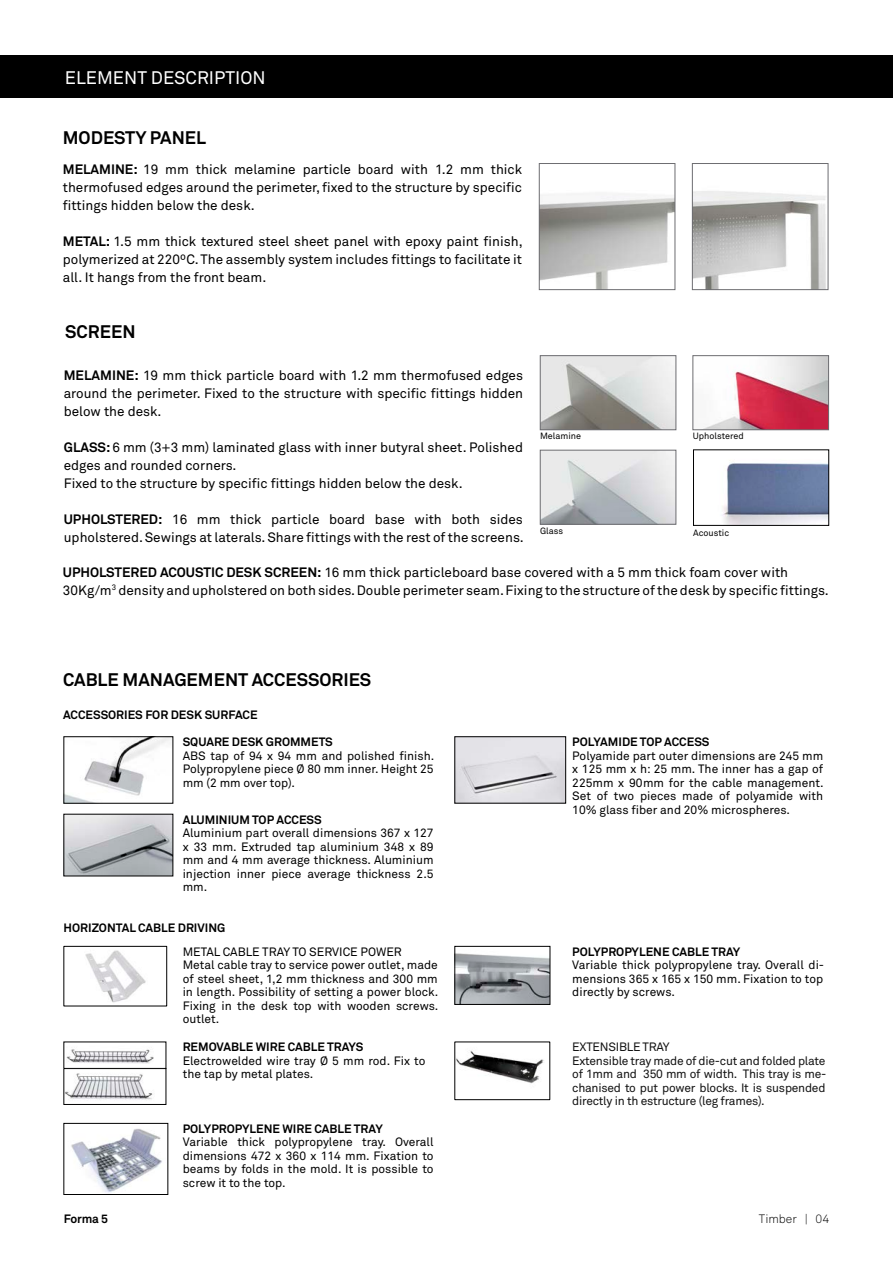
<style>
.page{position:relative;width:893px;height:1263px;background:#fff}
.page>*{position:absolute;margin:0;border:0;box-sizing:border-box;transform-origin:0 0}
.t1{font:700 18px "Akkurat";color:#000}
.t2{font:18px "Akkurat";color:#fff}
.t3{font:13.5px/18px "Akkurat";color:#000;text-align:justify}
.t4{font:12px/13.5px "Akkurat";color:#000;text-align:justify}
.t5{font:700 12px "Akkurat";color:#000}
.t6{font:12px/13.5px "Akkurat";letter-spacing:-.02em;color:#121212}
.t7{font:300 12px "Akkurat";color:#000}
.t8{font:9px "Akkurat";color:#000}
.s1{font-weight:700}
</style>
<div class="page">
<div style="left:0;top:55px;width:893px;height:43px;background:#000"></div>
<img style="left:542px;top:357px;width:132px;height:71px">
<div style="left:540px;top:355px;width:136px;height:75px;border:1px solid #6d6d71"></div>
<img style="left:542px;top:452px;width:132px;height:70px">
<div style="left:540px;top:450px;width:136px;height:74px;border:1px solid #6d6d71"></div>
<img style="left:705px;top:357px;width:122px;height:71px">
<div style="left:693px;top:355px;width:136px;height:75px;border:1px solid #6d6d71"></div>
<img style="left:722px;top:463px;width:105px;height:61px">
<div style="left:693px;top:450px;width:136px;height:76px;border:1px solid #000"></div>
<img style="left:66px;top:738px;width:105px;height:63px">
<div style="left:64px;top:736px;width:109px;height:67px;border:1px solid #000"></div>
<img style="left:66px;top:816px;width:105px;height:58px">
<img style="left:457px;top:738px;width:107px;height:63px">
<div style="left:455px;top:736px;width:111px;height:67px;border:1px solid #000"></div>
<img style="left:85px;top:950px;width:61px;height:53px">
<div style="left:64px;top:946px;width:103px;height:60px;border:1px solid #000"></div>
<img style="left:457px;top:953px;width:91px;height:49px">
<div style="left:455px;top:946px;width:95px;height:58px;border:1px solid #000"></div>
<img style="left:457px;top:1050px;width:87px;height:34px">
<div style="left:455px;top:1042px;width:95px;height:58px;border:1px solid #000"></div>
<img style="left:67px;top:1049px;width:87px;height:15px">
<img style="left:66px;top:1073px;width:87px;height:27px">
<div style="left:64px;top:1068px;width:102px;height:37px;border:1px solid #000"></div>
<img style="left:71px;top:1128px;width:91px;height:65px">
<div style="left:64px;top:1123px;width:104px;height:72px;border:1px solid #000"></div>
<img style="left:694px;top:191px;width:132px;height:97px">
<div style="left:692px;top:163px;width:136px;height:127px;border:1px solid #6d6d71"></div>
<img style="left:541px;top:194px;width:132px;height:94px">
<div style="left:539px;top:163px;width:136px;height:127px;border:1px solid #6d6d71"></div>
<h1 class="t2" style="left:65px;top:66px;width:202px">ELEMENT DESCRIPTION</h1>
<h1 class="t1" style="left:63px;top:126px;width:145px">MODESTY PANEL</h1>
<p class="t3" style="left:63px;top:160px;width:461px"><span class="s1">MELAMINE:</span> 19 mm thick melamine particle board with 1.2 mm thick thermofused edges around the perimeter, fixed to the structure by specific fittings hidden below the desk.</p>
<p class="t3" style="left:63px;top:232px;width:461px"><span class="s1">METAL:</span> 1.5 mm thick textured steel sheet panel with epoxy paint finish, polymerized at 220ºC. The assembly system includes fittings to facilitate it all. It hangs from the front beam.</p>
<h1 class="t1" style="left:65px;top:321px;width:72px">SCREEN</h1>
<p class="t3" style="left:64px;top:366px;width:461px"><span class="s1">MELAMINE:</span> 19 mm thick particle board with 1.2 mm thermofused edges around the perimeter. Fixed to the structure with specific fittings hidden below the desk.</p>
<p class="t3" style="left:64px;top:438px;width:461px;text-align:left"><span class="s1">GLASS:</span> 6 mm (3+3 mm) laminated glass with inner butyral sheet. Polished edges and rounded corners.<br>Fixed to the structure by specific fittings hidden below the desk.</p>
<p class="t3" style="left:64px;top:510px;width:461px"><span class="s1">UPHOLSTERED:</span> 16 mm thick particle board base with both sides upholstered. Sewings at laterals. Share fittings with the rest of the screens.</p>
<p class="t3" style="left:63px;top:563px;width:767px"><span class="s1">UPHOLSTERED ACOUSTIC DESK SCREEN:</span> 16 mm thick particleboard base covered with a 5 mm thick foam cover with<br>30Kg/m<sup>3</sup> density and upholstered on both sides. Double perimeter seam. Fixing to the structure of the desk by specific fittings.</p>
<p class="t8" style="left:540px;top:430px;width:43px">Melamine</p>
<p class="t8" style="left:693px;top:430px;width:53px">Upholstered</p>
<p class="t8" style="left:540px;top:525px;width:25px">Glass</p>
<p class="t8" style="left:693px;top:528px;width:37px">Acoustic</p>
<h1 class="t1" style="left:63px;top:668px;width:310px">CABLE MANAGEMENT ACCESSORIES</h1>
<p class="t5" style="left:63px;top:707px;width:196px">ACCESSORIES FOR DESK SURFACE</p>
<p class="t5" style="left:183px;top:734px;width:152px">SQUARE DESK GROMMETS</p>
<p class="t4" style="left:183px;top:748px;width:253px">ABS tap of 94 x 94 mm and polished finish.<br>Polypropylene piece Ø 80 mm inner. Height 25 mm (2 mm over top).</p>
<p class="t5" style="left:183px;top:812px;width:140px">ALUMINIUM TOP ACCESS</p>
<p class="t4" style="left:183px;top:826px;width:252px">Aluminium part overall dimensions 367 x 127 x 33 mm. Extruded tap aluminium 348 x 89 mm and 4 mm average thickness. Aluminium injection inner piece average thickness 2.5 mm.</p>
<p class="t5" style="left:64px;top:920px;width:163px">HORIZONTAL CABLE DRIVING</p>
<p class="t4" style="left:183px;top:944px;width:257px;text-align:left">METAL CABLE TRAY TO SERVICE POWER<br>Metal cable tray to service power outlet, made of steel sheet, 1,2 mm thickness and 300 mm in length. Possibility of setting a power block.<br>Fixing in the desk top with wooden screws. outlet.</p>
<p class="t5" style="left:183px;top:1039px;width:182px">REMOVABLE WIRE CABLE TRAYS</p>
<p class="t4" style="left:183px;top:1054px;width:244px">Electrowelded wire tray Ø 5 mm rod. Fix to the tap by metal plates.</p>
<p class="t5" style="left:183px;top:1121px;width:202px">POLYPROPYLENE WIRE CABLE TRAY</p>
<p class="t4" style="left:183px;top:1135px;width:252px">Variable thick polypropylene tray. Overall dimensions 472 x 360 x 114 mm. Fixation to beams by folds in the mold. It is possible to screw it to the top.</p>
<p class="t5" style="left:572px;top:734px;width:139px">POLYAMIDE TOP ACCESS</p>
<p class="t4" style="left:572px;top:748px;width:253px">Polyamide part outer dimensions are 245 mm x 125 mm x h: 25 mm. The inner has a gap of 225mm x 90mm for the cable management.<br>Set of two pieces made of polyamide with 10% glass fiber and 20% microspheres.</p>
<p class="t5" style="left:572px;top:944px;width:170px">POLYPROPYLENE CABLE TRAY</p>
<p class="t4" style="left:572px;top:958px;width:253px">Variable thick polypropylene tray. Overall di&shy;mensions 365 x 165 x 150 mm. Fixation to top directly by screws.</p>
<p class="t6" style="left:572px;top:1040px;width:256px">EXTENSIBLE TRAY<br>Extensible tray made of die-cut and folded plate of 1mm and 350 mm of width. This tray is me&shy;chanised to put power blocks. It is suspended directly in th estructure (leg frames).</p>
<p class="t5" style="left:64px;top:1211px;width:46px">Forma 5</p>
<p class="t7" style="left:759px;top:1211px;width:72px">Timber | 04</p>
</div>
